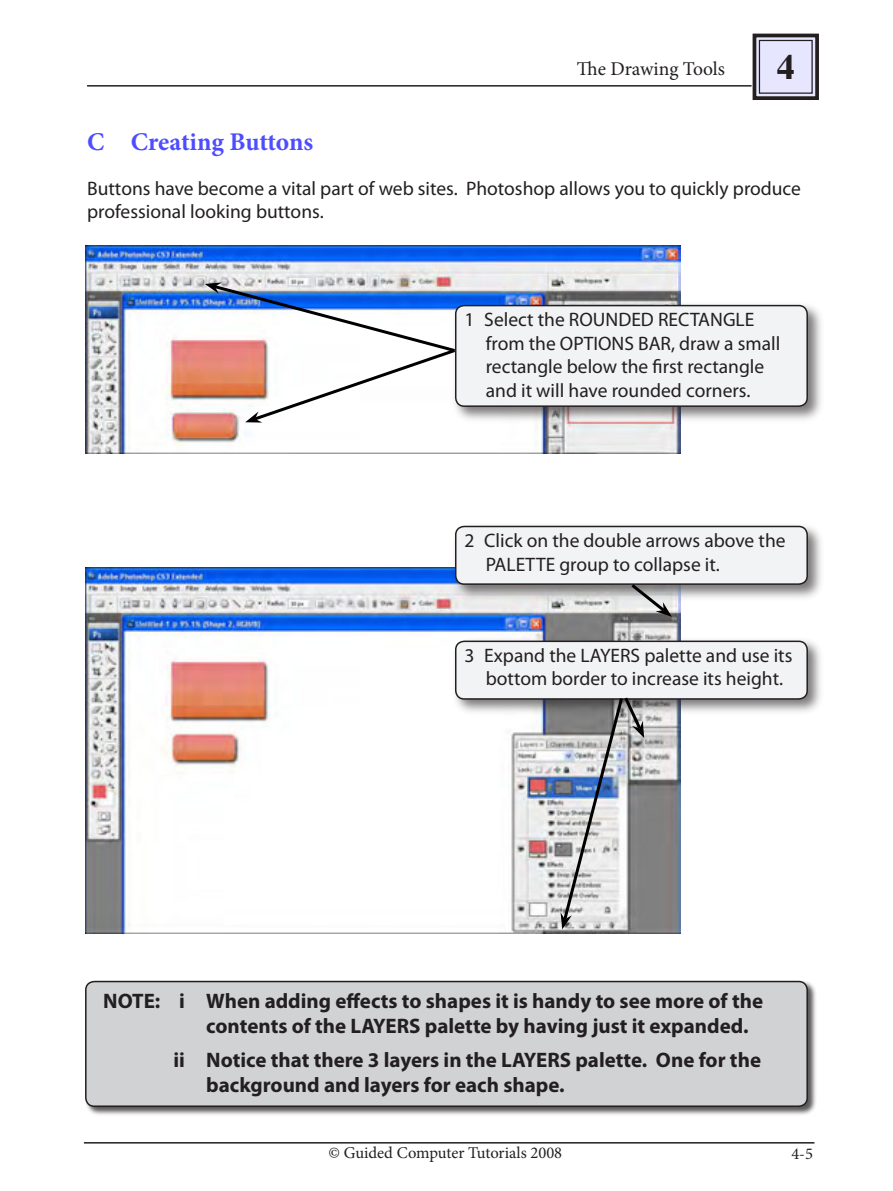
<style>
.page{position:relative;width:893px;height:1191px;background:#fff}
.page>*{position:absolute;margin:0;border:0;box-sizing:border-box;transform-origin:0 0}
.t1{font:700 36px "Times";color:#231f20}
.t2{font:700 25.5px "Minion Pro";letter-spacing:-.01em;color:#4d4dff}
.t3{font:700 21px/25.2px "Myriad Pro";color:#231f20}
.t4{font:19.5px/23.4px "Myriad Pro";color:#231f20}
.t5{font:19.5px "Minion Pro";color:#231f20}
.t6{font:16.5px "Minion Pro";color:#231f20}
</style>
<div class="page">
<hr style="left:84px;top:1142px;width:730px;height:1px;background:#231f20">
<hr style="left:87px;top:85px;width:665px;height:2px;background:#231f20">
<svg style="left:751px;top:33px;width:68px;height:67px;background:#b9b8cb"></svg>
<div style="left:759px;top:40px;width:54px;height:54px;border:1px solid #231f20"></div>
<div style="left:84px;top:979px;width:733px;height:137px;background:#231f20;opacity:.75"></div>
<div style="left:86px;top:981px;width:721px;height:125px;background:#d1d2d4;border-radius:9px"></div>
<div style="left:85px;top:980px;width:723px;height:127px;border:2px solid #231f20;border-radius:9px"></div>
<img style="left:85px;top:245px;width:595px;height:208px">
<div style="left:451px;top:301px;width:374px;height:123px;background:#231f20;opacity:.6"></div>
<div style="left:456px;top:305px;width:351px;height:101px;background:#f2f3f4;border-radius:9px"></div>
<div style="left:455px;top:305px;width:353px;height:102px;border:2px solid #231f20;border-radius:9px"></div>
<svg style="left:205px;top:282px;width:253px;height:141px"></svg>
<img style="left:85px;top:568px;width:595px;height:365px">
<div style="left:451px;top:522px;width:374px;height:80px;background:#231f20;opacity:.6"></div>
<div style="left:456px;top:526px;width:351px;height:58px;background:#f2f3f4;border-radius:9px"></div>
<div style="left:455px;top:526px;width:353px;height:59px;border:2px solid #231f20;border-radius:9px"></div>
<svg style="left:628px;top:582px;width:44px;height:35px;background:#a2a2a1"></svg>
<div style="left:451px;top:637px;width:375px;height:80px;background:#231f20;opacity:.6"></div>
<div style="left:456px;top:641px;width:351px;height:58px;background:#f2f3f4;border-radius:9px"></div>
<div style="left:455px;top:640px;width:353px;height:59px;border:2px solid #231f20;border-radius:9px"></div>
<svg style="left:561px;top:696px;width:83px;height:233px;background:#aeb0b5"></svg>
<p class="t5" style="left:577px;top:56px;width:150px">The Drawing Tools</p>
<h1 class="t1" style="left:777px;top:33px;width:19px">4</h1>
<h2 class="t2" style="left:87px;top:124px;width:228px">C Creating Buttons</h2>
<p class="t4" style="left:87px;top:176px;width:715px">Buttons have become a vital part of web sites. Photoshop allows you to quickly produce professional looking buttons.</p>
<p class="t4" style="left:486px;top:308px;width:296px;text-indent:-21px">1 Select the ROUNDED RECTANGLE from the OPTIONS BAR, draw a small rectangle below the first rectangle and it will have rounded corners.</p>
<p class="t4" style="left:486px;top:528px;width:301px;text-indent:-21px">2 Click on the double arrows above the<br>PALETTE group to collapse it.</p>
<p class="t4" style="left:486px;top:643px;width:308px;text-indent:-21px">3 Expand the LAYERS palette and use its bottom border to increase its height.</p>
<p class="t3" style="left:206px;top:987px;width:558px;text-indent:-103px">NOTE: i When adding effects to shapes it is handy to see more of the contents of the LAYERS palette by having just it expanded.</p>
<p class="t3" style="left:206px;top:1046px;width:556px;text-indent:-33px">ii Notice that there 3 layers in the LAYERS palette. One for the background and layers for each shape.</p>
<p class="t6" style="left:328px;top:1141px;width:235px">© Guided Computer Tutorials 2008</p>
<p class="t6" style="left:791px;top:1142px;width:23px">4-5</p>
</div>
